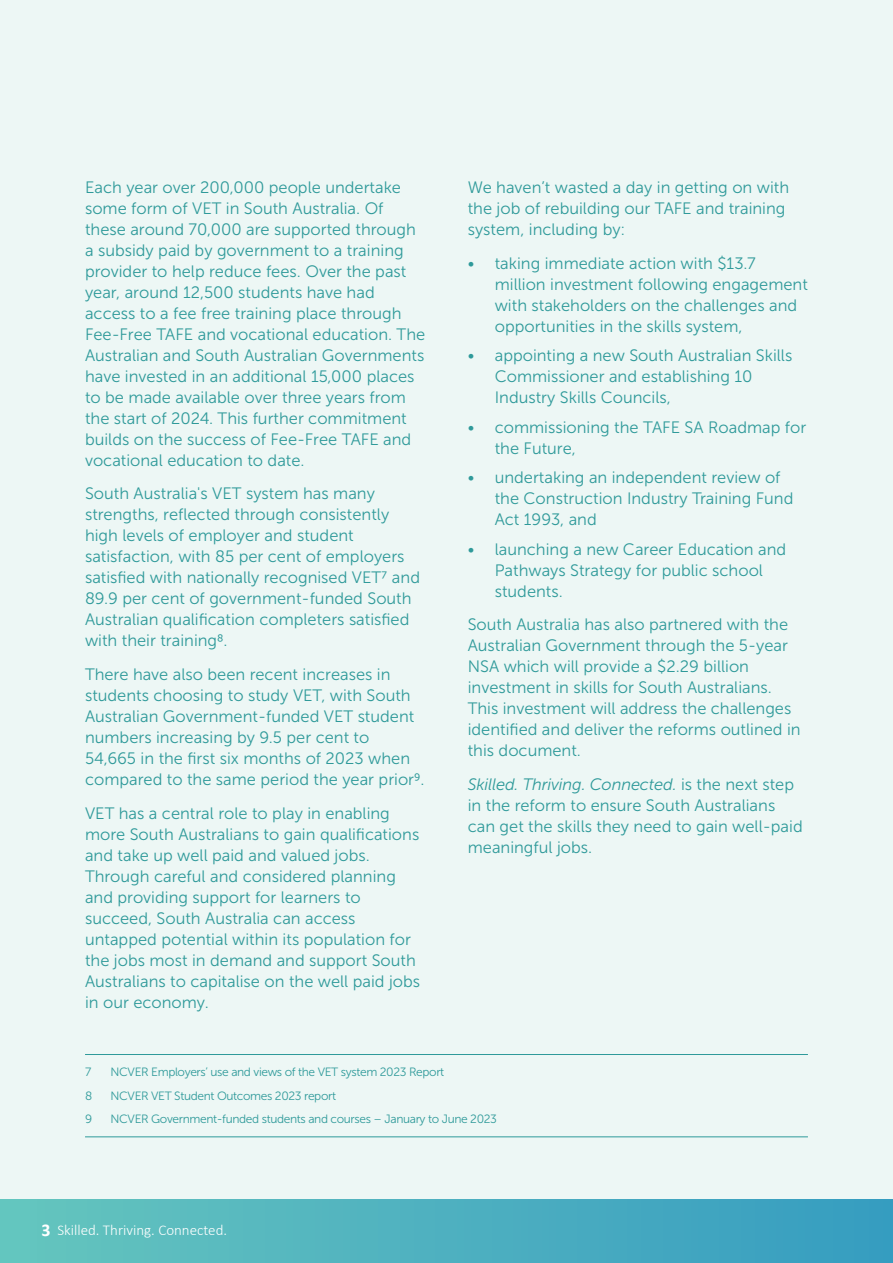
<style>
.page{position:relative;width:893px;height:1263px;background:#fff}
.page>*{position:absolute;margin:0;border:0;box-sizing:border-box;transform-origin:0 0}
.t1{font:16.5px/21px "Museo Sans 300";color:#2f9a9a}
.t2{font:300 15px "Calibri";color:#fff}
.t3{font:12px "Museo Sans 300";letter-spacing:-.03em;color:#2f9a9a}
.t4{font:300 12px "Calibri";color:#fff}
.s1{font-style:italic}
.s2{font-weight:700;font-size:18px}
</style>
<div class="page">
<div style="left:0;top:1199px;width:893px;height:64px;background:linear-gradient(to right,#65c5be,#369cc0)"></div>
<div style="left:0;top:0;width:893px;height:1199px;background:#edf7f5"></div>
<hr style="left:85px;top:1054px;width:723px;height:1px;background:#2f9a9a">
<hr style="left:85px;top:1136px;width:723px;height:1px;background:#2f9a9a">
<p class="t1" style="left:85px;top:176px;width:342px">Each year over 200,000 people undertake some form of VET in South Australia. Of these around 70,000 are supported through a subsidy paid by government to a training provider to help reduce fees. Over the past year, around 12,500 students have had access to a fee free training place through Fee-Free TAFE and vocational education. The Australian and South Australian Governments have invested in an additional 15,000 places to be made available over three years from the start of 2024. This further commitment builds on the success of Fee-Free TAFE and vocational education to date.</p>
<p class="t1" style="left:85px;top:483px;width:336px">South Australia's VET system has many strengths, reflected through consistently high levels of employer and student satisfaction, with 85 per cent of employers satisfied with nationally recognised VET7 and 89.9 per cent of government-funded South Australian qualification completers satisfied with their training8.</p>
<p class="t1" style="left:85px;top:664px;width:341px">There have also been recent increases in students choosing to study VET, with South Australian Government-funded VET student numbers increasing by 9.5 per cent to 54,665 in the first six months of 2023 when compared to the same period the year prior9.</p>
<p class="t1" style="left:85px;top:803px;width:337px">VET has a central role to play in enabling more South Australians to gain qualifications and take up well paid and valued jobs.<br>Through careful and considered planning and providing support for learners to succeed, South Australia can access untapped potential within its population for the jobs most in demand and support South Australians to capitalise on the well paid jobs in our economy.</p>
<p class="t1" style="left:468px;top:177px;width:323px">We haven’t wasted a day in getting on with the job of rebuilding our TAFE and training system, including by:</p>
<p class="t1" style="left:495px;top:252px;width:315px;text-indent:-27px">• taking immediate action with $13.7 million investment following engagement with stakeholders on the challenges and opportunities in the skills system,</p>
<p class="t1" style="left:495px;top:345px;width:299px;text-indent:-27px">• appointing a new South Australian Skills<br>Commissioner and establishing 10<br>Industry Skills Councils,</p>
<p class="t1" style="left:495px;top:416px;width:313px;text-indent:-27px">• commissioning the TAFE SA Roadmap for the Future,</p>
<p class="t1" style="left:495px;top:467px;width:300px;text-indent:-27px">• undertaking an independent review of the Construction Industry Training Fund<br>Act 1993, and</p>
<p class="t1" style="left:495px;top:538px;width:293px;text-indent:-27px">• launching a new Career Education and<br>Pathways Strategy for public school students.</p>
<p class="t1" style="left:468px;top:614px;width:334px">South Australia has also partnered with the Australian Government through the 5-year NSA which will provide a $2.29 billion investment in skills for South Australians.<br>This investment will address the challenges identified and deliver the reforms outlined in this document.</p>
<p class="t1" style="left:468px;top:774px;width:336px"><span class="s1">Skilled. Thriving. Connected.</span> is the next step in the reform to ensure South Australians can get the skills they need to gain well-paid meaningful jobs.</p>
<p class="t3" style="left:85px;top:1066px;width:8px">7</p>
<p class="t3" style="left:111px;top:1066px;width:335px">NCVER Employers’ use and views of the VET system 2023 Report</p>
<p class="t3" style="left:85px;top:1089px;width:9px">8</p>
<p class="t3" style="left:111px;top:1089px;width:227px">NCVER VET Student Outcomes 2023 report</p>
<p class="t3" style="left:85px;top:1113px;width:9px">9</p>
<p class="t3" style="left:111px;top:1113px;width:388px">NCVER Government-funded students and courses – January to June 2023</p>
<p class="t2" style="left:41px;top:1220px;width:187px"><span class="s2">3</span> Skilled. Thriving. Connected.</p>
<p class="t4" style="left:59px;top:1223px;width:162px">National VET Completions Report</p>
</div>
